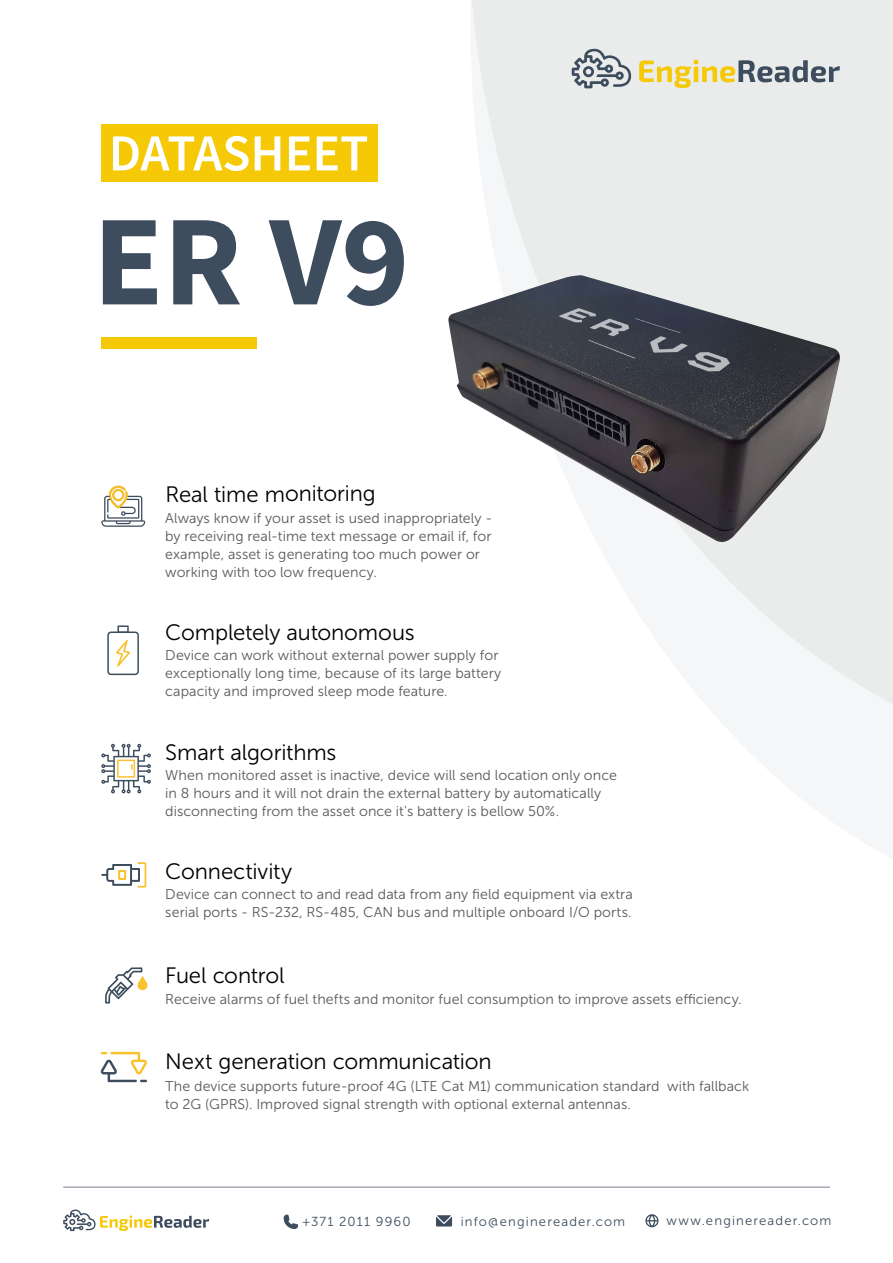
<style>
.page{position:relative;width:893px;height:1263px;background:#fff}
.page>*{position:absolute;margin:0;border:0;box-sizing:border-box;transform-origin:0 0}
.t1{font:700 129px "Source Sans Pro";color:#3d4d5e}
.t2{font:600 51.9px "Source Sans Pro";color:#fff}
.t3{font:22.2px "Museo Sans 300";letter-spacing:-.005em;color:#000}
.t4{font:14.25px/18px "Museo Sans 300";letter-spacing:.005em;color:#58595b}
.t5{font:13.05px "Museo Sans 300";letter-spacing:.09em;color:#3d4d5e}
</style>
<div class="page">
<div style="left:101px;top:125px;width:276px;height:57px;background:#f5c905"></div>
<svg style="left:471px;top:0;width:422px;height:705px;fill:#eaebeb"></svg>
<div style="left:101px;top:337px;width:155px;height:12px;background:#f5c905"></div>
<hr style="left:63px;top:1186px;width:767px;height:2px;background:#9ea6af">
<svg style="left:63px;top:1209px;width:146px;height:22px"></svg>
<svg style="left:436px;top:1215px;width:16px;height:11px"></svg>
<svg style="left:284px;top:1214px;width:14px;height:15px"></svg>
<svg style="left:645px;top:1214px;width:13px;height:13px"></svg>
<svg style="left:639px;top:60px;width:201px;height:28px;background:#cbc7a7"></svg>
<svg style="left:572px;top:49px;width:59px;height:39px;background:#adb3b9"></svg>
<img style="left:448px;top:275px;width:393px;height:268px">
<svg style="left:107px;top:625px;width:32px;height:50px"></svg>
<svg style="left:101px;top:743px;width:50px;height:51px"></svg>
<svg style="left:101px;top:1052px;width:46px;height:30px"></svg>
<svg style="left:101px;top:862px;width:46px;height:26px"></svg>
<svg style="left:105px;top:967px;width:43px;height:36px"></svg>
<svg style="left:101px;top:485px;width:44px;height:42px"></svg>
<h2 class="t2" style="left:109px;top:120px;width:261px">DATASHEET</h2>
<h1 class="t1" style="left:93px;top:179px;width:318px">ER V9</h1>
<h3 class="t3" style="left:165px;top:482px;width:212px">Real time monitoring</h3>
<p class="t4" style="left:165px;top:510px;width:329px">Always know if your asset is used inappropriately - by receiving real-time text message or email if, for example, asset is generating too much power or working with too low frequency.</p>
<h3 class="t3" style="left:165px;top:620px;width:251px">Completely autonomous</h3>
<p class="t4" style="left:165px;top:647px;width:338px">Device can work without external power supply for exceptionally long time, because of its large battery capacity and improved sleep mode feature.</p>
<h3 class="t3" style="left:165px;top:741px;width:173px">Smart algorithms</h3>
<p class="t4" style="left:165px;top:766px;width:453px">When monitored asset is inactive, device will send location only once in 8 hours and it will not drain the external battery by automatically disconnecting from the asset once it's battery is bellow 50%.</p>
<h3 class="t3" style="left:165px;top:859px;width:128px">Connectivity</h3>
<p class="t4" style="left:165px;top:885px;width:469px">Device can connect to and read data from any field equipment via extra serial ports - RS-232, RS-485, CAN bus and multiple onboard I/O ports.</p>
<h3 class="t3" style="left:165px;top:963px;width:121px">Fuel control</h3>
<p class="t4" style="left:165px;top:990px;width:578px">Receive alarms of fuel thefts and monitor fuel consumption to improve assets efficiency.</p>
<h3 class="t3" style="left:165px;top:1049px;width:328px">Next generation communication</h3>
<p class="t4" style="left:165px;top:1077px;width:585px">The device supports future-proof 4G (LTE Cat M1) communication standard with fallback to 2G (GPRS). Improved signal strength with optional external antennas.</p>
<p class="t5" style="left:302px;top:1215px;width:110px">+371 2011 9960</p>
<p class="t5" style="left:461px;top:1214px;width:166px">info@enginereader.com</p>
<p class="t5" style="left:666px;top:1214px;width:166px">www.enginereader.com</p>
</div>
